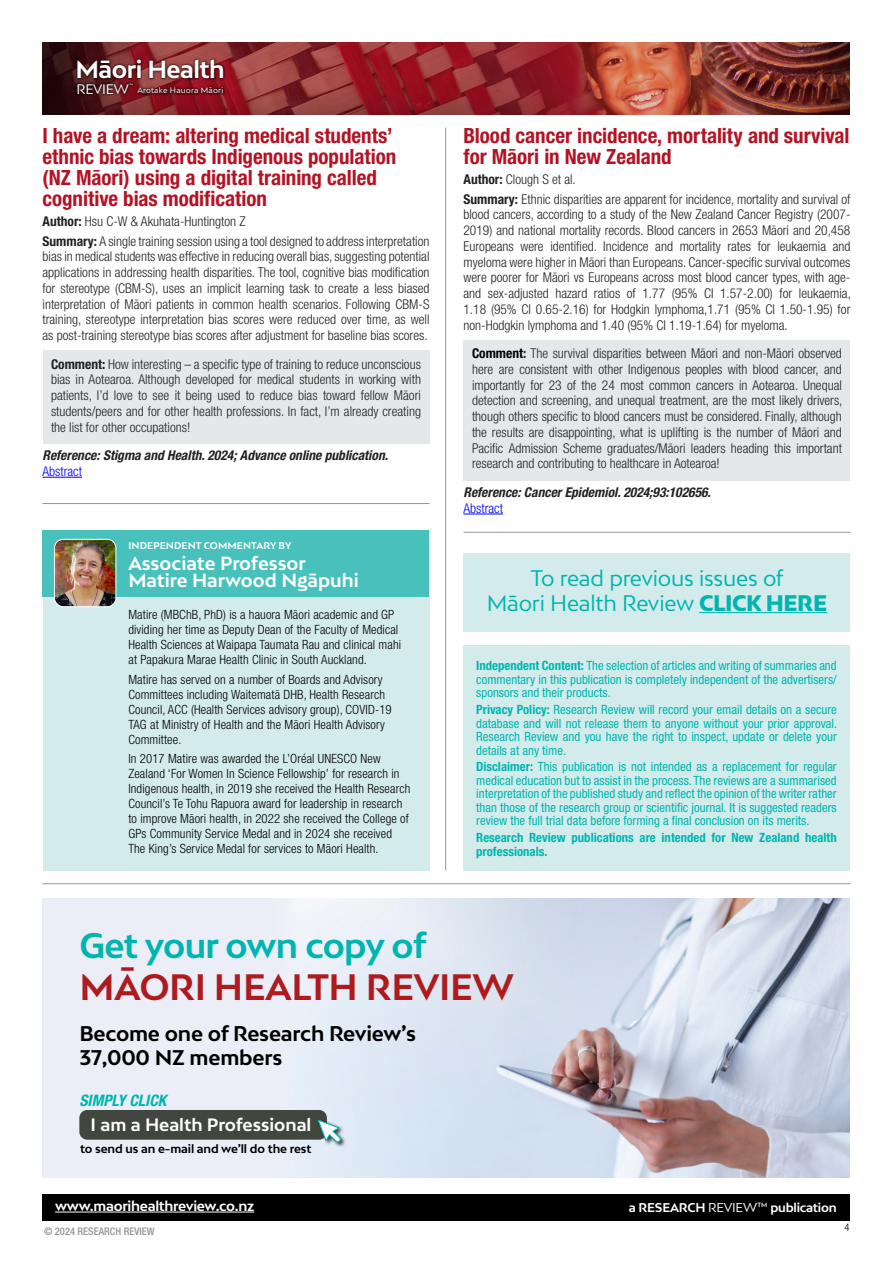
<style>
.page{position:relative;width:893px;height:1263px;background:#fff}
.page>*{position:absolute;margin:0;border:0;box-sizing:border-box;transform-origin:0 0}
.t1{font:700 34.65px "Bw Mitga";letter-spacing:-.01em;color:#ae1b1f}
.t2{font:700 33.6px "Bw Mitga";letter-spacing:-.03em;color:#00b5af}
.t3{font:700 23.4px "Bw Mitga";letter-spacing:-.02em;color:#fff}
.t4{font:700 condensed 21px/21px "Helvetica Neue LT Pro";color:#b31324}
.t5{font:21px "Bw Mitga";letter-spacing:-.01em;color:#00b5af}
.t6{font:700 20.1px/24.2px "Bw Mitga";letter-spacing:-.01em;color:#000}
.text{font:700 18px/17px "Bw Mitga";color:#fff}
.t7{font:700 16.95px "Bw Mitga";color:#fff}
.t8{font:italic 700 condensed 15.75px "Helvetica Neue LT Pro";color:#00b5af}
.t9{font:300 condensed 13.5px/15.8px "Helvetica Neue LT Pro";color:#212121;text-align:justify}
.t10{font:italic 700 condensed 13.5px "Helvetica Neue LT Pro";color:#212121}
.t11{font:700 13.5px "Bw Mitga";letter-spacing:-.02em;color:#fff}
.t12{font:300 condensed 13.5px "Helvetica Neue LT Pro";color:#00f}
.t13{font:12.9px "Bw Mitga";letter-spacing:-.02em;color:#fff}
.t14{font:300 condensed 12.75px/15px "Helvetica Neue LT Pro";letter-spacing:.01em;color:#000}
.t15{font:condensed 12.75px/13.5px "Helvetica Neue LT Pro";color:#00b5af;text-align:justify}
.t16{font:700 condensed 12.75px/13.5px "Helvetica Neue LT Pro";color:#00b5af}
.t17{font:700 12px "Bw Mitga";letter-spacing:-.02em;color:#fff}
.t18{font:700 11.55px "Bw Mitga";letter-spacing:-.01em;color:#000}
.t19{font:500 condensed 10.5px "Helvetica Neue LT Pro";color:#939598}
.t20{font:300 condensed 10.5px "Helvetica Neue LT Pro";color:#000}
.text-2{font:700 9.15px "Bw Mitga";letter-spacing:.01em;color:#fff}
.t21{font:7.5px "Bw Mitga";letter-spacing:.03em;color:#fff}
.t22{font:4.5px "Bw Mitga";color:#fff}
.s1{font-weight:700}
.s2{font-weight:700;color:#000}
.s3{font-weight:900}
.s4{font-weight:400}
</style>
<div class="page">
<div style="left:43px;top:1194px;width:806px;height:26px;background:#000"></div>
<img style="left:43px;top:43px;width:806px;height:72px">
<hr style="left:55px;top:1212px;width:199px;height:1px;background:#fff">
<div style="left:75px;top:57px;width:151px;height:24px;background:#000;opacity:.5"></div>
<div style="left:75px;top:81px;width:60px;height:16px;background:#000;opacity:.5"></div>
<div style="left:134px;top:84px;width:92px;height:12px;background:#000;opacity:.5"></div>
<div style="left:43px;top:350px;width:386px;height:94px;background:#e6e7e8"></div>
<hr style="left:43px;top:477px;width:39px;height:1px;background:#00f">
<div style="left:463px;top:340px;width:387px;height:141px;background:#e6e7e8"></div>
<hr style="left:463px;top:514px;width:40px;height:1px;background:#00f">
<img style="left:43px;top:899px;width:806px;height:279px">
<div style="left:79px;top:1110px;width:248px;height:30px;background:#41463e;border-radius:8px"></div>
<div style="left:317px;top:1119px;width:29px;height:29px;background:#000;opacity:.75"></div>
<svg style="left:317px;top:1119px;width:25px;height:24px"></svg>
<hr style="left:445px;top:128px;width:1px;height:742px;background:#939598">
<hr style="left:43px;top:503px;width:386px;height:1px;background:#939598">
<hr style="left:463px;top:532px;width:387px;height:1px;background:#939598">
<hr style="left:43px;top:883px;width:807px;height:1px;background:#939598">
<div style="left:463px;top:553px;width:387px;height:78px;background:#d3eceb"></div>
<hr style="left:699px;top:612px;width:128px;height:1px;background:#00b5af">
<div style="left:43px;top:530px;width:386px;height:340px;background:#d3eceb"></div>
<div style="left:43px;top:530px;width:386px;height:67px;background:#48c1bc"></div>
<img style="left:54px;top:539px;width:62px;height:68px">
<div style="left:54px;top:539px;width:62px;height:68px;border:1px solid #fff;border-radius:9px"></div>
<div style="left:463px;top:645px;width:386px;height:225px;background:#d3eceb"></div>
<h3 class="t3" style="left:75px;top:54px;width:151px">Māori Health</h3>
<p class="t13" style="left:76px;top:80px;width:54px">REVIEW</p>
<p class="t22" style="left:129px;top:83px;width:6px">™</p>
<p class="t21" style="left:138px;top:85px;width:87px">Arotake Hauora Māori</p>
<p class="t4" style="left:43px;top:124px;width:355px">I have a dream: altering medical students’ ethnic bias towards Indigenous population (NZ Māori) using a digital training called cognitive bias modification</p>
<p class="t9" style="left:43px;top:213px;width:205px"><span class="s1">Author:</span> Hsu C-W &amp; Akuhata-Huntington Z</p>
<p class="t9" style="left:43px;top:233px;width:388px"><span class="s1">Summary:</span> A single training session using a tool designed to address interpretation bias in medical students was effective in reducing overall bias, suggesting potential applications in addressing health disparities. The tool, cognitive bias modification for stereotype (CBM-S), uses an implicit learning task to create a less biased interpretation of Māori patients in common health scenarios. Following CBM-S training, stereotype interpretation bias scores were reduced over time, as well as post-training stereotype bias scores after adjustment for baseline bias scores.</p>
<p class="t9" style="left:51px;top:356px;width:371px"><span class="s1">Comment:</span> How interesting – a specific type of training to reduce unconscious bias in Aotearoa. Although developed for medical students in working with patients, I’d love to see it being used to reduce bias toward fellow Māori students/peers and for other health professions. In fact, I’m already creating the list for other occupations!</p>
<p class="t10" style="left:43px;top:447px;width:347px">Reference: Stigma and Health. 2024; Advance online publication.</p>
<p class="t12" style="left:43px;top:463px;width:41px">Abstract</p>
<p class="text-2" style="left:128px;top:539px;width:164px">INDEPENDENT COMMENTARY BY</p>
<p class="text" style="left:128px;top:554px;width:232px">Associate Professor<br>Matire Harwood Ngāpuhi</p>
<p class="t14" style="left:128px;top:607px;width:274px">Matire (MBChB, PhD) is a hauora Māori academic and GP dividing her time as Deputy Dean of the Faculty of Medical Health Sciences at Waipapa Taumata Rau and clinical mahi at Papakura Marae Health Clinic in South Auckland.</p>
<p class="t14" style="left:128px;top:671px;width:265px">Matire has served on a number of Boards and Advisory Committees including Waitematā DHB, Health Research Council, ACC (Health Services advisory group), COVID-19<br>TAG at Ministry of Health and the Māori Health Advisory Committee.</p>
<p class="t14" style="left:128px;top:751px;width:283px">In 2017 Matire was awarded the L’Oréal UNESCO New Zealand ‘For Women In Science Fellowship’ for research in Indigenous health, in 2019 she received the Health Research Council’s Te Tohu Rapuora award for leadership in research to improve Māori health, in 2022 she received the College of GPs Community Service Medal and in 2024 she received The King’s Service Medal for services to Māori Health.</p>
<p class="t4" style="left:463px;top:124px;width:388px">Blood cancer incidence, mortality and survival for Māori in New Zealand</p>
<p class="t9" style="left:463px;top:171px;width:114px"><span class="s1">Author:</span> Clough S et al.</p>
<p class="t9" style="left:463px;top:191px;width:389px"><span class="s1">Summary:</span> Ethnic disparities are apparent for incidence, mortality and survival of blood cancers, according to a study of the New Zealand Cancer Registry (2007- 2019) and national mortality records. Blood cancers in 2653 Māori and 20,458<br>Europeans were identified. Incidence and mortality rates for leukaemia and myeloma were higher in Māori than Europeans. Cancer-specific survival outcomes were poorer for Māori vs Europeans across most blood cancer types, with age&shy;and sex-adjusted hazard ratios of 1.77 (95% CI 1.57-2.00) for leukaemia, 1.18 (95% CI 0.65-2.16) for Hodgkin lymphoma,1.71 (95% CI 1.50-1.95) for non-Hodgkin lymphoma and 1.40 (95% CI 1.19-1.64) for myeloma.</p>
<p class="t9" style="left:472px;top:345px;width:372px"><span class="s2">Comment</span><span class="s1">:</span> The survival disparities between Māori and non-Māori observed here are consistent with other Indigenous peoples with blood cancer, and importantly for 23 of the 24 most common cancers in Aotearoa. Unequal detection and screening, and unequal treatment, are the most likely drivers, though others specific to blood cancers must be considered. Finally, although the results are disappointing, what is uplifting is the number of Māori and Pacific Admission Scheme graduates/Māori leaders heading this important research and contributing to healthcare in Aotearoa!</p>
<p class="t10" style="left:463px;top:484px;width:249px">Reference: Cancer Epidemiol. 2024;93:102656.</p>
<p class="t12" style="left:463px;top:500px;width:41px">Abstract</p>
<p class="t5" style="left:531px;top:564px;width:254px">To read previous issues of</p>
<p class="t5" style="left:487px;top:589px;width:342px">Māori Health Review <span class="s3">CLICK HERE</span></p>
<p class="t15" style="left:476px;top:659px;width:362px"><span class="s1">Independent Content:</span> The selection of articles and writing of summaries and commentary in this publication is completely independent of the advertisers/ sponsors and their products.</p>
<p class="t15" style="left:476px;top:703px;width:362px"><span class="s1">Privacy Policy:</span> Research Review will record your email details on a secure database and will not release them to anyone without your prior approval.<br>Research Review and you have the right to inspect, update or delete your details at any time.</p>
<p class="t15" style="left:476px;top:760px;width:362px"><span class="s1">Disclaimer:</span> This publication is not intended as a replacement for regular medical education but to assist in the process. The reviews are a summarised interpretation of the published study and reflect the opinion of the writer rather than those of the research group or scientific journal. It is suggested readers review the full trial data before forming a final conclusion on its merits.</p>
<p class="t16" style="left:476px;top:831px;width:362px">Research Review publications are intended for New Zealand health professionals.</p>
<p class="t2" style="left:79px;top:924px;width:349px">Get your own copy of</p>
<p class="t1" style="left:80px;top:963px;width:436px">MĀORI HEALTH REVIEW</p>
<p class="t6" style="left:79px;top:1021px;width:338px">Become one of Research Review’s<br>37,000 NZ members</p>
<p class="t8" style="left:79px;top:1091px;width:88px">SIMPLY CLICK</p>
<p class="t7" style="left:91px;top:1114px;width:222px">I am a Health Professional</p>
<p class="t18" style="left:80px;top:1141px;width:233px">to send us an e-mail and we’ll do the rest</p>
<p class="t11" style="left:55px;top:1197px;width:201px">www.maorihealthreview.co.nz</p>
<p class="t17" style="left:629px;top:1199px;width:209px">a RESEARCH <span class="s4">REVIEW™</span> publication</p>
<p class="t19" style="left:44px;top:1225px;width:112px">© 2024 RESEARCH REVIEW</p>
<p class="t20" style="left:844px;top:1221px;width:7px">4</p>
</div>
